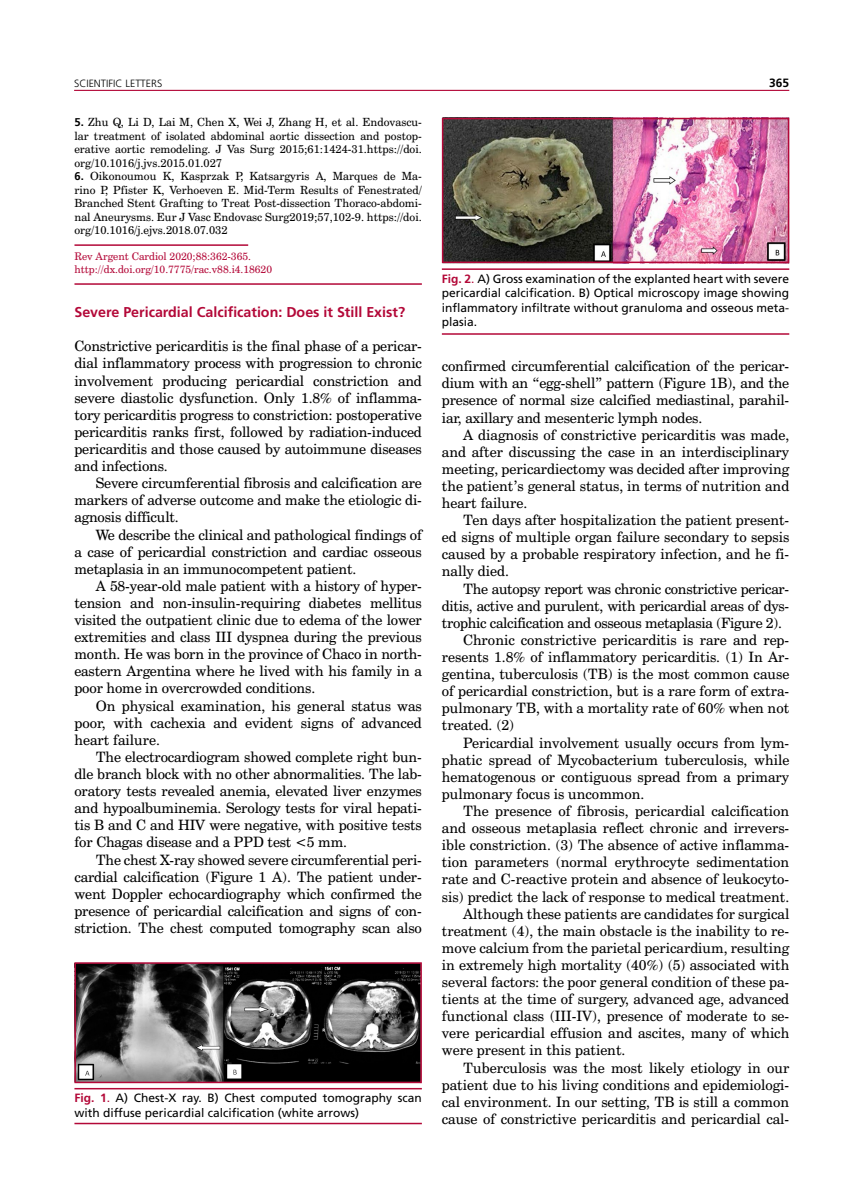
<style>
.page{position:relative;width:851px;height:1191px;background:#fff}
.page>*{position:absolute;margin:0;border:0;box-sizing:border-box;transform-origin:0 0}
.t1{font:14.25px/17.1px "Century Schoolbook BT";color:#000;text-align:justify}
.t2{font:14.25px "Century Schoolbook BT";letter-spacing:-.02em;color:#000}
.t3{font:700 14.25px "Frutiger LT Std";color:#b30838}
.t4{font:12px/14.4px "Frutiger LT Std";color:#000}
.t5{font:700 12px "Frutiger LT Std";color:#000}
.t6{font:11.25px/13.5px "Century Schoolbook BT";color:#000;text-align:justify}
.t7{font:10.5px/12.6px "Century Schoolbook BT";color:#b30838}
.t8{font:300 10.5px "Frutiger LT Std";color:#000}
.s1{font-family:"Frutiger LT Std";font-weight:700}
.s2{font-weight:700;color:#b30838}
.s3{color:#b30838}
</style>
<div class="page">
<hr style="left:74px;top:90px;width:715px;height:1px;background:#b30838">
<img style="left:77px;top:965px;width:342px;height:115px">
<hr style="left:74px;top:1122px;width:348px;height:2px;background:#b30838">
<hr style="left:74px;top:1088px;width:348px;height:1px;background:#b30838">
<div style="left:74px;top:962px;width:348px;height:121px;border:2px solid #b30838"></div>
<hr style="left:442px;top:333px;width:347px;height:2px;background:#b30838">
<hr style="left:442px;top:268px;width:347px;height:2px;background:#b30838">
<img style="left:445px;top:121px;width:341px;height:139px">
<div style="left:442px;top:118px;width:347px;height:145px;border:2px solid #b30838"></div>
<hr style="left:74px;top:283px;width:348px;height:2px;background:#b30838">
<hr style="left:74px;top:244px;width:174px;height:2px;background:#b30838">
<p class="t8" style="left:74px;top:77px;width:90px">SCIENTIFIC LETTERS</p>
<p class="t6" style="left:74px;top:115px;width:349px"><span class="s1">5.</span> Zhu Q, Li D, Lai M, Chen X, Wei J, Zhang H, et al. Endovascu&shy;lar treatment of isolated abdominal aortic dissection and postop&shy;erative aortic remodeling. J Vas Surg 2015;61:1424-31.https://doi. org/10.1016/j.jvs.2015.01.027</p>
<p class="t6" style="left:74px;top:169px;width:349px"><span class="s1">6.</span> Oikonoumou K, Kasprzak P, Katsargyris A, Marques de Ma&shy;rino P, Pfister K, Verhoeven E. Mid-Term Results of Fenestrated/ Branched Stent Grafting to Treat Post-dissection Thoraco-abdomi&shy;nal Aneurysms. Eur J Vasc Endovasc Surg2019;57,102-9. https://doi. org/10.1016/j.ejvs.2018.07.032</p>
<p class="t7" style="left:74px;top:250px;width:199px">Rev Argent Cardiol 2020;88:362-365. http://dx.doi.org/10.7775/rac.v88.i4.18620</p>
<p class="t3" style="left:74px;top:304px;width:332px">Severe Pericardial Calcification: Does it Still Exist?</p>
<p class="t1" style="left:74px;top:337px;width:349px">Constrictive pericarditis is the final phase of a pericar&shy;dial inflammatory process with progression to chronic involvement producing pericardial constriction and severe diastolic dysfunction. Only 1.8% of inflamma&shy;tory pericarditis progress to constriction: postoperative pericarditis ranks first, followed by radiation-induced pericarditis and those caused by autoimmune diseases and infections.</p>
<p class="t1" style="left:74px;top:474px;width:349px;text-indent:21px">Severe circumferential fibrosis and calcification are markers of adverse outcome and make the etiologic di&shy;agnosis difficult.</p>
<p class="t1" style="left:74px;top:526px;width:349px;text-indent:21px">We describe the clinical and pathological findings of a case of pericardial constriction and cardiac osseous metaplasia in an immunocompetent patient.</p>
<p class="t1" style="left:74px;top:577px;width:349px;text-indent:21px">A 58-year-old male patient with a history of hyper&shy;tension and non-insulin-requiring diabetes mellitus visited the outpatient clinic due to edema of the lower extremities and class III dyspnea during the previous month. He was born in the province of Chaco in north&shy;eastern Argentina where he lived with his family in a poor home in overcrowded conditions.</p>
<p class="t1" style="left:74px;top:697px;width:349px;text-indent:21px">On physical examination, his general status was poor, with cachexia and evident signs of advanced heart failure.</p>
<p class="t1" style="left:74px;top:748px;width:349px;text-indent:21px">The electrocardiogram showed complete right bun&shy;dle branch block with no other abnormalities. The lab&shy;oratory tests revealed anemia, elevated liver enzymes and hypoalbuminemia. Serology tests for viral hepati&shy;tis B and C and HIV were negative, with positive tests for Chagas disease and a PPD test &lt;5 mm.</p>
<p class="t1" style="left:74px;top:850px;width:349px;text-indent:21px">The chest X-ray showed severe circumferential peri&shy;cardial calcification (Figure 1 A). The patient under&shy;went Doppler echocardiography which confirmed the presence of pericardial calcification and signs of con&shy;striction. The chest computed tomography scan also</p>
<p class="t4" style="left:74px;top:1091px;width:349px"><span class="s2">Fig. 1</span><span class="s3">.</span> A) Chest-X ray. B) Chest computed tomography scan with diffuse pericardial calcification (white arrows)</p>
<p class="t5" style="left:769px;top:75px;width:22px">365</p>
<p class="t4" style="left:442px;top:271px;width:349px;text-align:justify"><span class="s2">Fig. 2</span><span class="s3">.</span> A) Gross examination of the explanted heart with severe pericardial calcification. B) Optical microscopy image showing inflammatory infiltrate without granuloma and osseous meta&shy;plasia.</p>
<p class="t1" style="left:442px;top:357px;width:349px">confirmed circumferential calcification of the pericar&shy;dium with an “egg-shell” pattern (Figure 1B), and the presence of normal size calcified mediastinal, parahil&shy;iar, axillary and mesenteric lymph nodes.</p>
<p class="t1" style="left:442px;top:426px;width:349px;text-indent:21px">A diagnosis of constrictive pericarditis was made, and after discussing the case in an interdisciplinary meeting, pericardiectomy was decided after improving the patient’s general status, in terms of nutrition and heart failure.</p>
<p class="t1" style="left:442px;top:511px;width:349px;text-indent:21px">Ten days after hospitalization the patient present&shy;ed signs of multiple organ failure secondary to sepsis caused by a probable respiratory infection, and he fi&shy;nally died.</p>
<p class="t2" style="left:463px;top:580px;width:327px">The autopsy report was chronic constrictive pericar-</p>
<p class="t2" style="left:442px;top:597px;width:349px">ditis, active and purulent, with pericardial areas of dys-</p>
<p class="t2" style="left:442px;top:614px;width:342px">trophic calcification and osseous metaplasia (Figure 2).</p>
<p class="t1" style="left:463px;top:631px;width:327px">Chronic constrictive pericarditis is rare and rep-</p>
<p class="t1" style="left:442px;top:648px;width:349px">resents 1.8% of inflammatory pericarditis. (1) In Ar-</p>
<p class="t1" style="left:442px;top:665px;width:349px">gentina, tuberculosis (TB) is the most common cause</p>
<p class="t1" style="left:442px;top:682px;width:349px">of pericardial constriction, but is a rare form of extra-</p>
<p class="t1" style="left:442px;top:699px;width:349px">pulmonary TB, with a mortality rate of 60% when not</p>
<p class="t1" style="left:442px;top:716px;width:74px">treated. (2)</p>
<p class="t1" style="left:463px;top:733px;width:327px">Pericardial involvement usually occurs from lym-</p>
<p class="t1" style="left:442px;top:751px;width:349px">phatic spread of Mycobacterium tuberculosis, while</p>
<p class="t1" style="left:442px;top:768px;width:349px">hematogenous or contiguous spread from a primary</p>
<p class="t1" style="left:442px;top:785px;width:204px">pulmonary focus is uncommon.</p>
<p class="t1" style="left:463px;top:802px;width:327px">The presence of fibrosis, pericardial calcification</p>
<p class="t1" style="left:442px;top:819px;width:349px">and osseous metaplasia reflect chronic and irrevers-</p>
<p class="t1" style="left:442px;top:836px;width:349px">ible constriction. (3) The absence of active inflamma-</p>
<p class="t1" style="left:442px;top:853px;width:349px">tion parameters (normal erythrocyte sedimentation</p>
<p class="t1" style="left:442px;top:870px;width:349px">rate and C-reactive protein and absence of leukocyto-</p>
<p class="t1" style="left:442px;top:887px;width:349px">sis) predict the lack of response to medical treatment.</p>
<p class="t1" style="left:463px;top:904px;width:327px">Although these patients are candidates for surgical</p>
<p class="t1" style="left:442px;top:922px;width:349px">treatment (4), the main obstacle is the inability to re-</p>
<p class="t1" style="left:442px;top:939px;width:349px">move calcium from the parietal pericardium, resulting</p>
<p class="t1" style="left:442px;top:956px;width:349px">in extremely high mortality (40%) (5) associated with</p>
<p class="t1" style="left:442px;top:973px;width:349px">several factors: the poor general condition of these pa-</p>
<p class="t1" style="left:442px;top:990px;width:349px">tients at the time of surgery, advanced age, advanced</p>
<p class="t1" style="left:442px;top:1007px;width:349px">functional class (III-IV), presence of moderate to se-</p>
<p class="t1" style="left:442px;top:1024px;width:349px">vere pericardial effusion and ascites, many of which</p>
<p class="t1" style="left:442px;top:1041px;width:185px">were present in this patient.</p>
<p class="t1" style="left:463px;top:1058px;width:327px">Tuberculosis was the most likely etiology in our</p>
<p class="t1" style="left:442px;top:1075px;width:349px">patient due to his living conditions and epidemiologi-</p>
<p class="t1" style="left:442px;top:1093px;width:349px">cal environment. In our setting, TB is still a common</p>
<p class="t1" style="left:442px;top:1110px;width:349px">cause of constrictive pericarditis and pericardial cal-</p>
</div>
